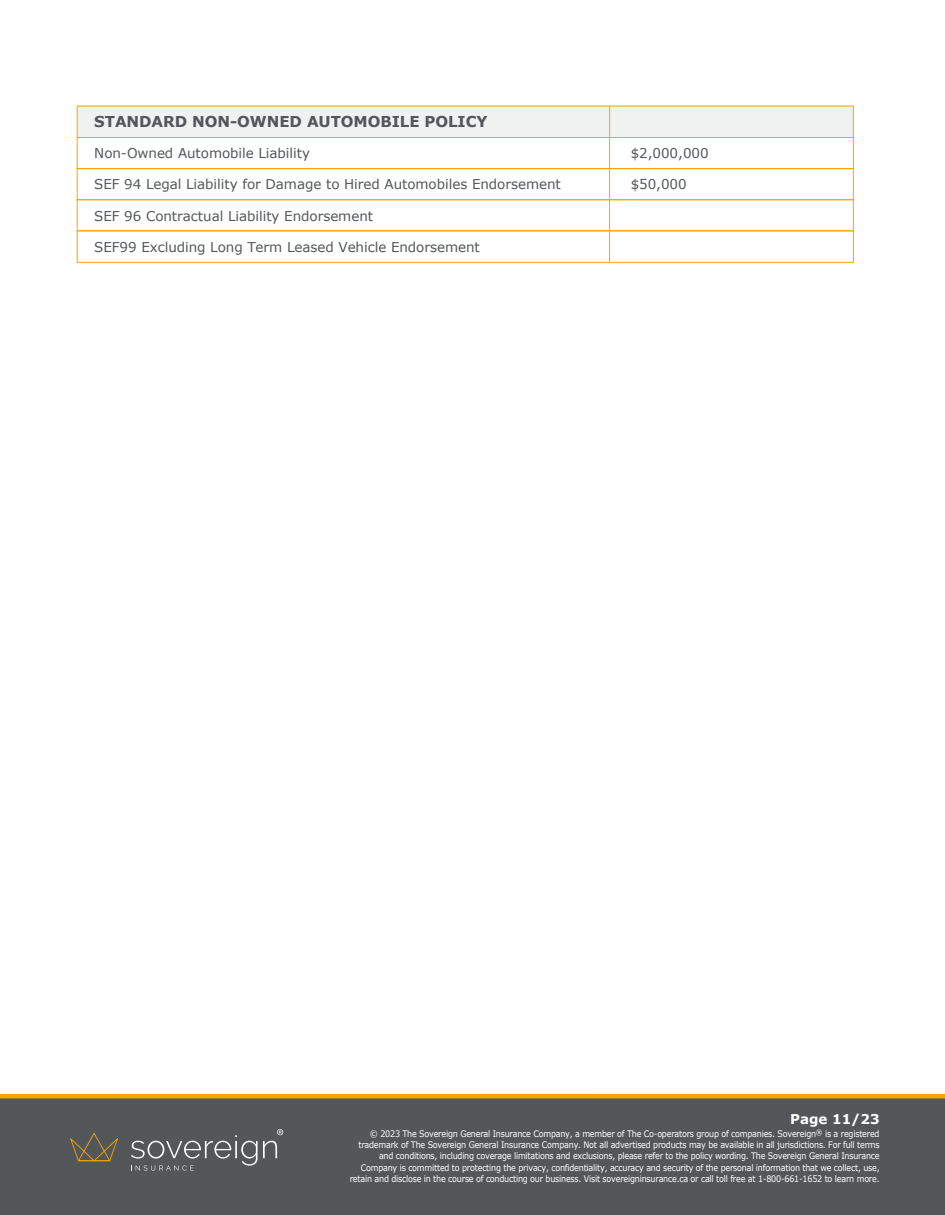
<style>
.page{position:relative;width:945px;height:1215px;background:#fff}
.page>*{position:absolute;margin:0;border:0;box-sizing:border-box;transform-origin:0 0}
.t1{font:700 15px "Verdana";letter-spacing:-.005em;color:#54575a}
.t2{font:13.5px "Verdana";letter-spacing:-.005em;color:#54575a}
.t3{font:700 13.5px "Verdana";color:#fff}
.t4{font:9px/11.2px "Verdana";letter-spacing:-.025em;color:#fff;text-align:right;scale:.89 1}
</style>
<div class="page">
<div style="left:77px;top:106px;width:777px;height:32px;background:#f0f1f1"></div>
<div style="left:77px;top:137px;width:777px;height:32px;border:1px solid #f6a800"></div>
<div style="left:77px;top:168px;width:777px;height:32px;border:1px solid #f6a800"></div>
<div style="left:77px;top:200px;width:777px;height:31px;border:1px solid #f6a800"></div>
<hr style="left:609px;top:106px;width:1px;height:156px;background:#f6a800">
<div style="left:0;top:1096px;width:945px;height:119px;background:#54575a"></div>
<svg style="left:70px;top:1133px;width:48px;height:28px"></svg>
<svg style="left:131px;top:1129px;width:152px;height:42px"></svg>
<hr style="left:0;top:1094px;width:945px;height:4px;background:#f6a800">
<h1 class="t1" style="left:94px;top:112px;width:395px">STANDARD NON-OWNED AUTOMOBILE POLICY</h1>
<h2 class="t2" style="left:94px;top:144px;width:217px">Non-Owned Automobile Liability</h2>
<h2 class="t2" style="left:94px;top:176px;width:468px">SEF 94 Legal Liability for Damage to Hired Automobiles Endorsement</h2>
<h2 class="t2" style="left:94px;top:207px;width:280px">SEF 96 Contractual Liability Endorsement</h2>
<h2 class="t2" style="left:94px;top:239px;width:387px">SEF99 Excluding Long Term Leased Vehicle Endorsement</h2>
<h2 class="t2" style="left:631px;top:144px;width:79px">$2,000,000</h2>
<h2 class="t2" style="left:631px;top:176px;width:58px">$50,000</h2>
<h2 class="t3" style="left:790px;top:1110px;width:91px">Page 11/23</h2>
<p class="t4" style="left:350px;top:1128px;width:597px">© 2023 The Sovereign General Insurance Company, a member of The Co-operators group of companies. Sovereign<sup>®</sup> is a registered trademark of The Sovereign General Insurance Company. Not all advertised products may be available in all jurisdictions. For full terms and conditions, including coverage limitations and exclusions, please refer to the policy wording. The Sovereign General Insurance Company is committed to protecting the privacy, confidentiality, accuracy and security of the personal information that we collect, use, retain and disclose in the course of conducting our business. Visit sovereigninsurance.ca or call toll free at 1-800-661-1652 to learn more.</p>
</div>
